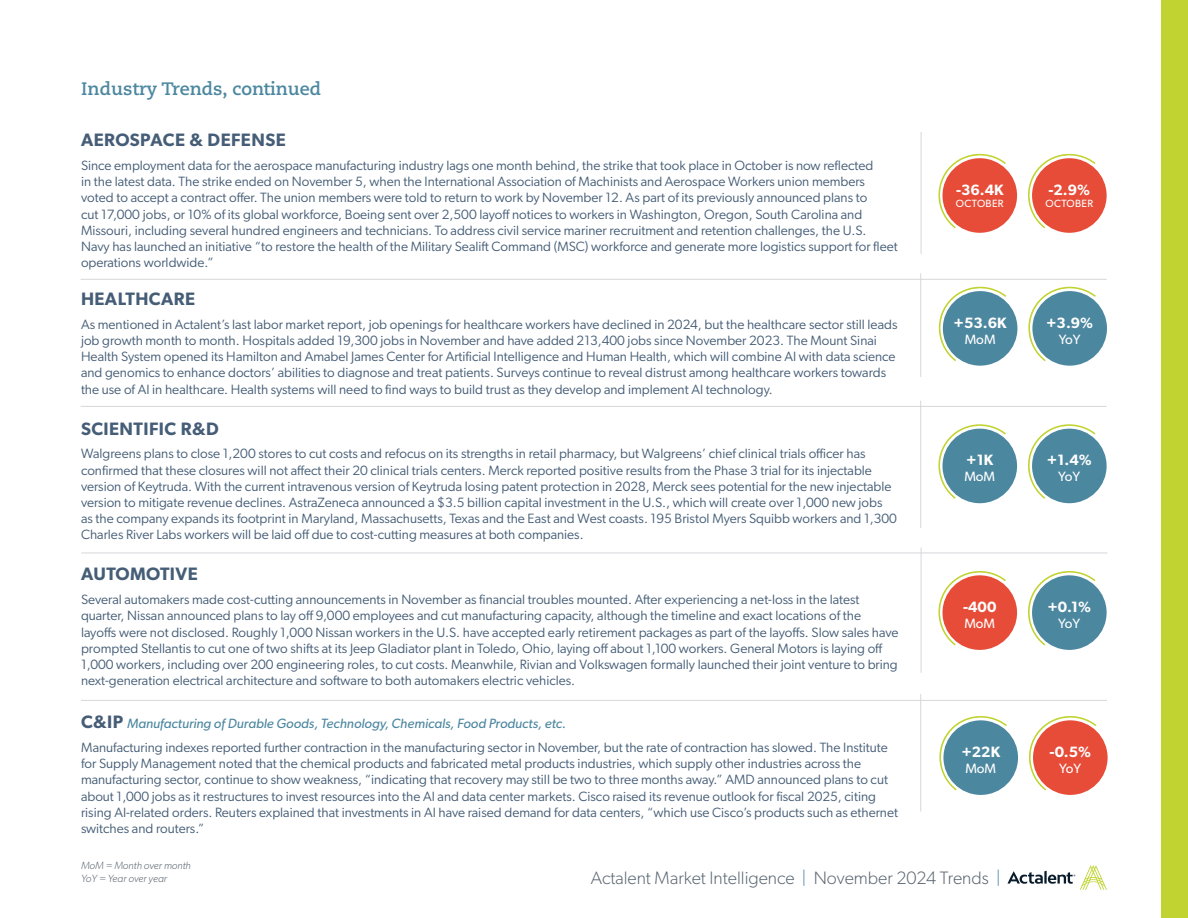
<style>
.page{position:relative;width:1188px;height:918px;background:#fff}
.page>*{position:absolute;margin:0;border:0;box-sizing:border-box;transform-origin:0 0}
.t1{font:600 18px "Gibson";letter-spacing:.025em;color:#455d76}
.t2{font:300 18px "Gibson";color:#5a6671}
.t3{font:700 18px "Caecilia LT Pro 75";color:#4c87a0}
.t4{font:600 15px "Gibson";color:#fff}
.t5{font:13.5px/16.2px "Gibson";color:#455d76}
.t6{font:italic 13.5px "Gibson";color:#4c87a0}
.t7{font:13.5px "Gibson";color:#fff}
.t8{font:italic 300 10.5px/12.6px "Gibson";letter-spacing:-.005em;color:#5a6671}
.t9{font:10.5px "Gibson";letter-spacing:.03em;color:#fff}
.s1{font-weight:600;font-style:normal;font-size:18px;color:#455d76}
.s2{color:#4c87a0}
</style>
<div class="page">
<svg style="left:1007px;top:865px;width:100px;height:25px"></svg>
<hr style="left:921px;top:132px;width:1px;height:122px;background:#d6d7da">
<div style="left:943px;top:291px;width:74px;height:75px;background:#4c87a0;border-radius:50%"></div>
<svg style="left:938px;top:286px;width:68px;height:75px"></svg>
<div style="left:1032px;top:291px;width:75px;height:75px;background:#4c87a0;border-radius:50%"></div>
<svg style="left:1028px;top:286px;width:68px;height:75px"></svg>
<hr style="left:920px;top:273px;width:1px;height:104px;background:#d6d7da">
<div style="left:942px;top:429px;width:75px;height:74px;background:#4c87a0;border-radius:50%"></div>
<svg style="left:938px;top:424px;width:68px;height:75px"></svg>
<div style="left:1032px;top:429px;width:75px;height:74px;background:#4c87a0;border-radius:50%"></div>
<svg style="left:1028px;top:424px;width:67px;height:75px"></svg>
<hr style="left:920px;top:401px;width:1px;height:127px;background:#d6d7da">
<div style="left:942px;top:575px;width:75px;height:75px;background:#e64c38;border-radius:50%"></div>
<svg style="left:938px;top:571px;width:68px;height:74px"></svg>
<div style="left:1032px;top:575px;width:75px;height:75px;background:#4c87a0;border-radius:50%"></div>
<svg style="left:1028px;top:571px;width:67px;height:74px"></svg>
<hr style="left:81px;top:406px;width:1026px;height:1px;background:#d6d7da">
<hr style="left:81px;top:553px;width:1026px;height:1px;background:#d6d7da">
<div style="left:1161px;top:0;width:27px;height:918px;background:#c0d330"></div>
<hr style="left:81px;top:279px;width:1026px;height:1px;background:#d6d7da">
<hr style="left:921px;top:548px;width:1px;height:125px;background:#d6d7da">
<div style="left:942px;top:158px;width:75px;height:75px;background:#e64c38;border-radius:50%"></div>
<svg style="left:938px;top:153px;width:68px;height:75px"></svg>
<div style="left:1032px;top:158px;width:75px;height:75px;background:#e64c38;border-radius:50%"></div>
<svg style="left:1028px;top:153px;width:67px;height:75px"></svg>
<hr style="left:81px;top:700px;width:1026px;height:1px;background:#d6d7da">
<div style="left:943px;top:720px;width:75px;height:75px;background:#4c87a0;border-radius:50%"></div>
<svg style="left:939px;top:716px;width:68px;height:75px"></svg>
<div style="left:1033px;top:720px;width:75px;height:75px;background:#e64c38;border-radius:50%"></div>
<svg style="left:1029px;top:716px;width:67px;height:75px"></svg>
<hr style="left:920px;top:694px;width:1px;height:118px;background:#d6d7da">
<p class="t3" style="left:81px;top:76px;width:241px">Industry Trends, continued</p>
<p class="t1" style="left:81px;top:129px;width:206px">AEROSPACE &amp; DEFENSE</p>
<p class="t5" style="left:81px;top:157px;width:818px">Since employment data for the aerospace manufacturing industry lags one month behind, the strike that took place in October is now reflected<br>in the latest data. The strike ended on November 5, when the International Association of Machinists and Aerospace Workers union members voted to accept a contract offer. The union members were told to return to work by November 12. As part of its previously announced plans to<br>cut 17,000 jobs, or 10% of its global workforce, Boeing sent over 2,500 layoff notices to workers in Washington, Oregon, South Carolina and Missouri, including several hundred engineers and technicians. To address civil service mariner recruitment and retention challenges, the U.S.<br>Navy has launched an initiative “to restore the health of the Military Sealift Command (MSC) workforce and generate more logistics support for fleet operations worldwide.”</p>
<p class="t1" style="left:81px;top:288px;width:116px">HEALTHCARE</p>
<p class="t5" style="left:81px;top:316px;width:818px">As mentioned in Actalent’s last labor market report, job openings for healthcare workers have declined in 2024, but the healthcare sector still leads job growth month to month. Hospitals added 19,300 jobs in November and have added 213,400 jobs since November 2023. The Mount Sinai Health System opened its Hamilton and Amabel James Center for Artificial Intelligence and Human Health, which will combine AI with data science and genomics to enhance doctors’ abilities to diagnose and treat patients. Surveys continue to reveal distrust among healthcare workers towards the use of AI in healthcare. Health systems will need to find ways to build trust as they develop and implement AI technology.</p>
<p class="t1" style="left:81px;top:418px;width:139px">SCIENTIFIC R&amp;D</p>
<p class="t5" style="left:81px;top:445px;width:818px">Walgreens plans to close 1,200 stores to cut costs and refocus on its strengths in retail pharmacy, but Walgreens’ chief clinical trials officer has confirmed that these closures will not affect their 20 clinical trials centers. Merck reported positive results from the Phase 3 trial for its injectable version of Keytruda. With the current intravenous version of Keytruda losing patent protection in 2028, Merck sees potential for the new injectable version to mitigate revenue declines. AstraZeneca announced a $3.5 billion capital investment in the U.S., which will create over 1,000 new jobs as the company expands its footprint in Maryland, Massachusetts, Texas and the East and West coasts. 195 Bristol Myers Squibb workers and 1,300<br>Charles River Labs workers will be laid off due to cost-cutting measures at both companies.</p>
<p class="t1" style="left:81px;top:563px;width:118px">AUTOMOTIVE</p>
<p class="t5" style="left:81px;top:591px;width:819px">Several automakers made cost-cutting announcements in November as financial troubles mounted. After experiencing a net-loss in the latest quarter, Nissan announced plans to lay off 9,000 employees and cut manufacturing capacity, although the timeline and exact locations of the layoffs were not disclosed. Roughly 1,000 Nissan workers in the U.S. have accepted early retirement packages as part of the layoffs. Slow sales have prompted Stellantis to cut one of two shifts at its Jeep Gladiator plant in Toledo, Ohio, laying off about 1,100 workers. General Motors is laying off 1,000 workers, including over 200 engineering roles, to cut costs. Meanwhile, Rivian and Volkswagen formally launched their joint venture to bring next-generation electrical architecture and software to both automakers electric vehicles.</p>
<p class="t6" style="left:81px;top:716px;width:487px"><span class="s1">C&amp;IP</span> Manufacturing of Durable Goods, Technology, Chemicals, Food Products, etc.</p>
<p class="t5" style="left:81px;top:739px;width:819px">Manufacturing indexes reported further contraction in the manufacturing sector in November, but the rate of contraction has slowed. The Institute for Supply Management noted that the chemical products and fabricated metal products industries, which supply other industries across the manufacturing sector, continue to show weakness, “indicating that recovery may still be two to three months away.” AMD announced plans to cut about 1,000 jobs as it restructures to invest resources into the AI and data center markets. Cisco raised its revenue outlook for fiscal 2025, citing rising AI-related orders. Reuters explained that investments in AI have raised demand for data centers, “which use Cisco’s products such as ethernet switches and routers.”</p>
<p class="t4" style="left:956px;top:181px;width:49px">-36.4K</p>
<p class="t9" style="left:956px;top:198px;width:49px">OCTOBER</p>
<p class="t4" style="left:954px;top:314px;width:55px">+53.6K</p>
<p class="t7" style="left:965px;top:331px;width:32px">MoM</p>
<p class="t4" style="left:966px;top:451px;width:28px">+1K</p>
<p class="t7" style="left:964px;top:469px;width:32px">MoM</p>
<p class="t4" style="left:963px;top:598px;width:35px">-400</p>
<p class="t7" style="left:964px;top:615px;width:32px">MoM</p>
<p class="t4" style="left:961px;top:743px;width:40px">+22K</p>
<p class="t7" style="left:965px;top:760px;width:32px">MoM</p>
<p class="t8" style="left:81px;top:859px;width:111px">MoM = Month over month<br>YoY = Year over year</p>
<h1 class="t2" style="left:591px;top:867px;width:411px">Actalent Market Intelligence <span class="s2">|</span> November 2024 Trends <span class="s2">|</span></h1>
<p class="t4" style="left:1048px;top:181px;width:43px">-2.9%</p>
<p class="t9" style="left:1046px;top:198px;width:49px">OCTOBER</p>
<p class="t4" style="left:1046px;top:314px;width:49px">+3.9%</p>
<p class="t7" style="left:1059px;top:331px;width:24px">YoY</p>
<p class="t4" style="left:1047px;top:451px;width:46px">+1.4%</p>
<p class="t7" style="left:1058px;top:469px;width:24px">YoY</p>
<p class="t4" style="left:1047px;top:598px;width:45px">+0.1%</p>
<p class="t7" style="left:1058px;top:615px;width:24px">YoY</p>
<p class="t4" style="left:1050px;top:743px;width:43px">-0.5%</p>
<p class="t7" style="left:1059px;top:760px;width:24px">YoY</p>
</div>
